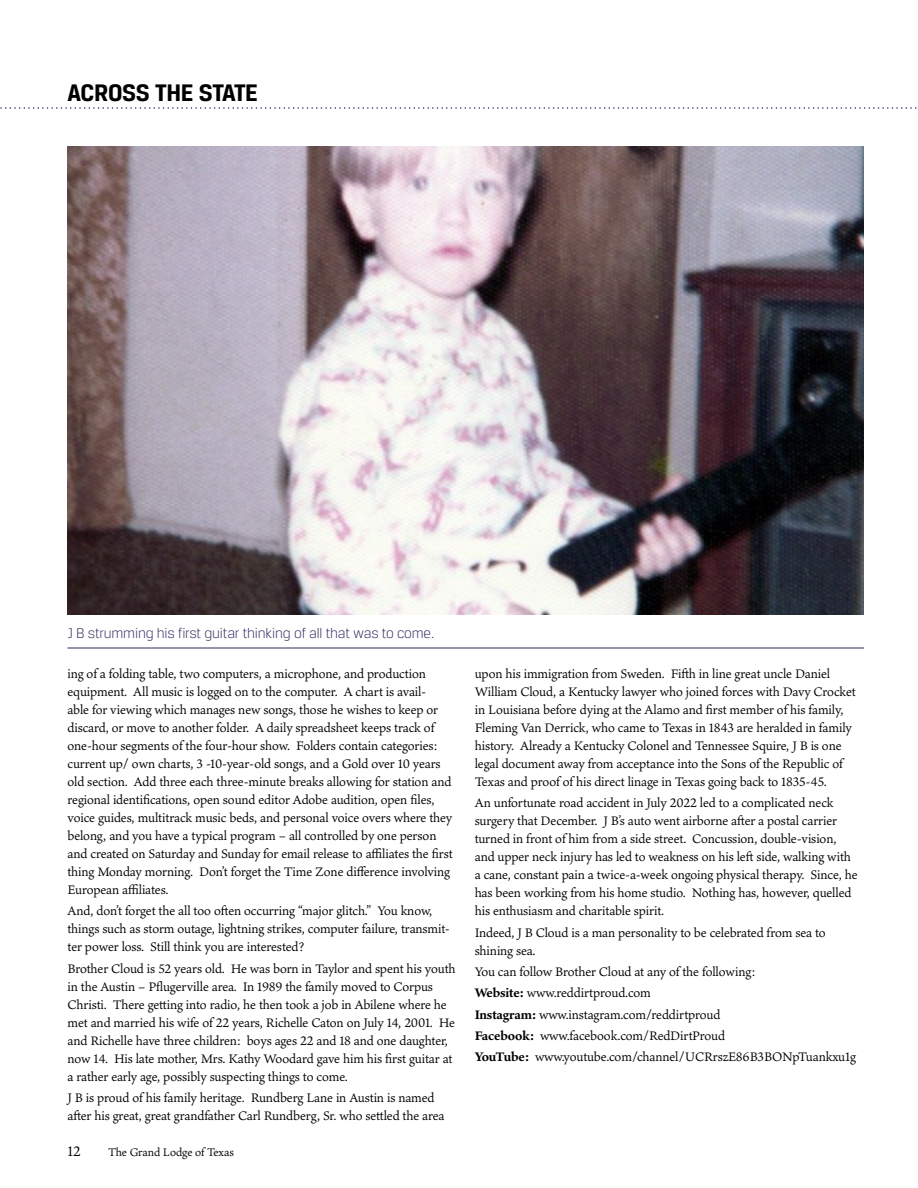
<style>
.page{position:relative;width:918px;height:1188px;background:#fff}
.page>*{position:absolute;margin:0;border:0;box-sizing:border-box;transform-origin:0 0}
.t1{font:700 25.5px "Breuer Text";letter-spacing:-.015em;color:#000}
.t2{font:300 15px "Breuer Text";letter-spacing:-.01em;color:#2f285e}
.t3{font:15px "Ten Oldstyle";color:#000}
.t4{font:13.5px/18px "Ten Oldstyle";letter-spacing:-.01em;color:#000}
.t5{font:12px "Ten Oldstyle";letter-spacing:-.015em;color:#000}
.s1{font-weight:700}
</style>
<div class="page">
<hr style="left:68px;top:648px;width:796px;height:1px;background:#2f285e">
<svg style="left:0;top:107px;width:917px;height:2px"></svg>
<img style="left:68px;top:147px;width:796px;height:468px">
<h1 class="t1" style="left:68px;top:78px;width:192px">ACROSS THE STATE</h1>
<p class="t2" style="left:68px;top:625px;width:368px">J B strumming his first guitar thinking of all that was to come.</p>
<p class="t4" style="left:68px;top:664px;width:387px">ing of a folding table, two computers, a microphone, and production equipment. All music is logged on to the computer. A chart is avail-<br>able for viewing which manages new songs, those he wishes to keep or discard, or move to another folder. A daily spreadsheet keeps track of one-hour segments of the four-hour show. Folders contain categories: current up/ own charts, 3 -10-year-old songs, and a Gold over 10 years old section. Add three each three-minute breaks allowing for station and regional identifications, open sound editor Adobe audition, open files, voice guides, multitrack music beds, and personal voice overs where they belong, and you have a typical program – all controlled by one person and created on Saturday and Sunday for email release to affiliates the first thing Monday morning. Don’t forget the Time Zone difference involving European affiliates.</p>
<p class="t4" style="left:68px;top:902px;width:384px">And, don’t forget the all too often occurring “major glitch.” You know, things such as storm outage, lightning strikes, computer failure, transmit&shy;ter power loss. Still think you are interested?</p>
<p class="t4" style="left:68px;top:959px;width:390px">Brother Cloud is 52 years old. He was born in Taylor and spent his youth in the Austin – Pflugerville area. In 1989 the family moved to Corpus Christi. There getting into radio, he then took a job in Abilene where he met and married his wife of 22 years, Richelle Caton on July 14, 2001. He and Richelle have three children: boys ages 22 and 18 and one daughter, now 14. His late mother, Mrs. Kathy Woodard gave him his first guitar at a rather early age, possibly suspecting things to come.</p>
<p class="t4" style="left:68px;top:1088px;width:379px">J B is proud of his family heritage. Rundberg Lane in Austin is named after his great, great grandfather Carl Rundberg, Sr. who settled the area</p>
<p class="t3" style="left:68px;top:1141px;width:15px">12</p>
<p class="t5" style="left:108px;top:1144px;width:128px">The Grand Lodge of Texas</p>
<p class="t4" style="left:475px;top:664px;width:383px">upon his immigration from Sweden. Fifth in line great uncle Daniel William Cloud, a Kentucky lawyer who joined forces with Davy Crocket in Louisiana before dying at the Alamo and first member of his family, Fleming Van Derrick, who came to Texas in 1843 are heralded in family history. Already a Kentucky Colonel and Tennessee Squire, J B is one legal document away from acceptance into the Sons of the Republic of Texas and proof of his direct linage in Texas going back to 1835-45.</p>
<p class="t4" style="left:475px;top:793px;width:384px">An unfortunate road accident in July 2022 led to a complicated neck surgery that December. J B’s auto went airborne after a postal carrier turned in front of him from a side street. Concussion, double-vision, and upper neck injury has led to weakness on his left side, walking with a cane, constant pain a twice-a-week ongoing physical therapy. Since, he has been working from his home studio. Nothing has, however, quelled his enthusiasm and charitable spirit.</p>
<p class="t4" style="left:475px;top:923px;width:353px">Indeed, J B Cloud is a man personality to be celebrated from sea to shining sea.</p>
<p class="t4" style="left:475px;top:961px;width:383px;line-height:21.3px">You can follow Brother Cloud at any of the following:<br><span class="s1">Website:</span> www.reddirtproud.com<br><span class="s1">Instagram:</span> www.instagram.com/reddirtproud<br><span class="s1">Facebook:</span> www.facebook.com/RedDirtProud<br><span class="s1">YouTube:</span> www.youtube.com/channel/UCRrszE86B3BONpTuankxu1g</p>
</div>
